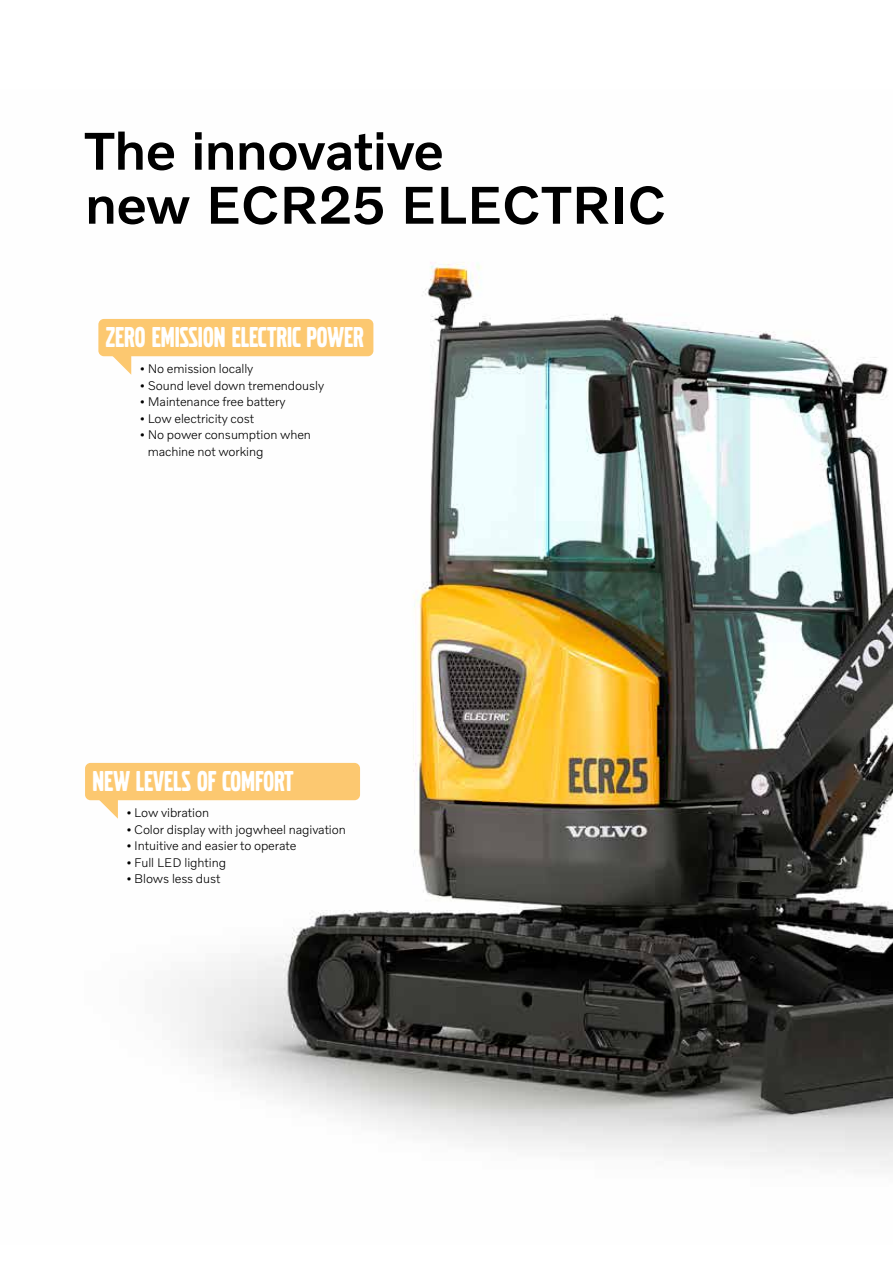
<style>
.page{position:relative;width:893px;height:1263px;background:#fff}
.page>*{position:absolute;margin:0;border:0;box-sizing:border-box;transform-origin:0 0}
.t1{font:500 54px/54px "Volvo Novum";letter-spacing:-.005em;color:#000}
.t2{font:30px "Volvo Broad Pro";color:#fff}
.t3{font:300 12.75px/16.5px "Volvo Novum";letter-spacing:-.005em;color:#000}
</style>
<div class="page">
<img style="left:85px;top:262px;width:808px;height:906px">
<div style="left:98px;top:319px;width:275px;height:37px;background:#fcc870;border-radius:6px"></div>
<svg style="left:112px;top:356px;width:19px;height:19px"></svg>
<div style="left:85px;top:763px;width:275px;height:37px;background:#fcc870;border-radius:6px"></div>
<svg style="left:98px;top:800px;width:20px;height:19px"></svg>
<h1 class="t1" style="left:85px;top:122px;width:582px">The innovative<br>new ECR25 ELECTRIC</h1>
<h2 class="t2" style="left:106px;top:323px;width:259px">ZERO EMISSION ELECTRIC POWER</h2>
<p class="t3" style="left:140px;top:360px;width:115px">• No emission locally</p>
<p class="t3" style="left:140px;top:377px;width:186px">• Sound level down tremendously</p>
<p class="t3" style="left:140px;top:393px;width:147px">• Maintenance free battery</p>
<p class="t3" style="left:140px;top:410px;width:116px">• Low electricity cost</p>
<p class="t3" style="left:148px;top:426px;width:165px;text-indent:-8px">• No power consumption when machine not working</p>
<h2 class="t2" style="left:93px;top:767px;width:203px">NEW LEVELS OF COMFORT</h2>
<p class="t3" style="left:126px;top:804px;width:84px">• Low vibration</p>
<p class="t3" style="left:126px;top:821px;width:221px">• Color display with jogwheel nagivation</p>
<p class="t3" style="left:126px;top:837px;width:171px">• Intuitive and easier to operate</p>
<p class="t3" style="left:126px;top:854px;width:101px">• Full LED lighting</p>
<p class="t3" style="left:126px;top:870px;width:96px">• Blows less dust</p>
</div>
